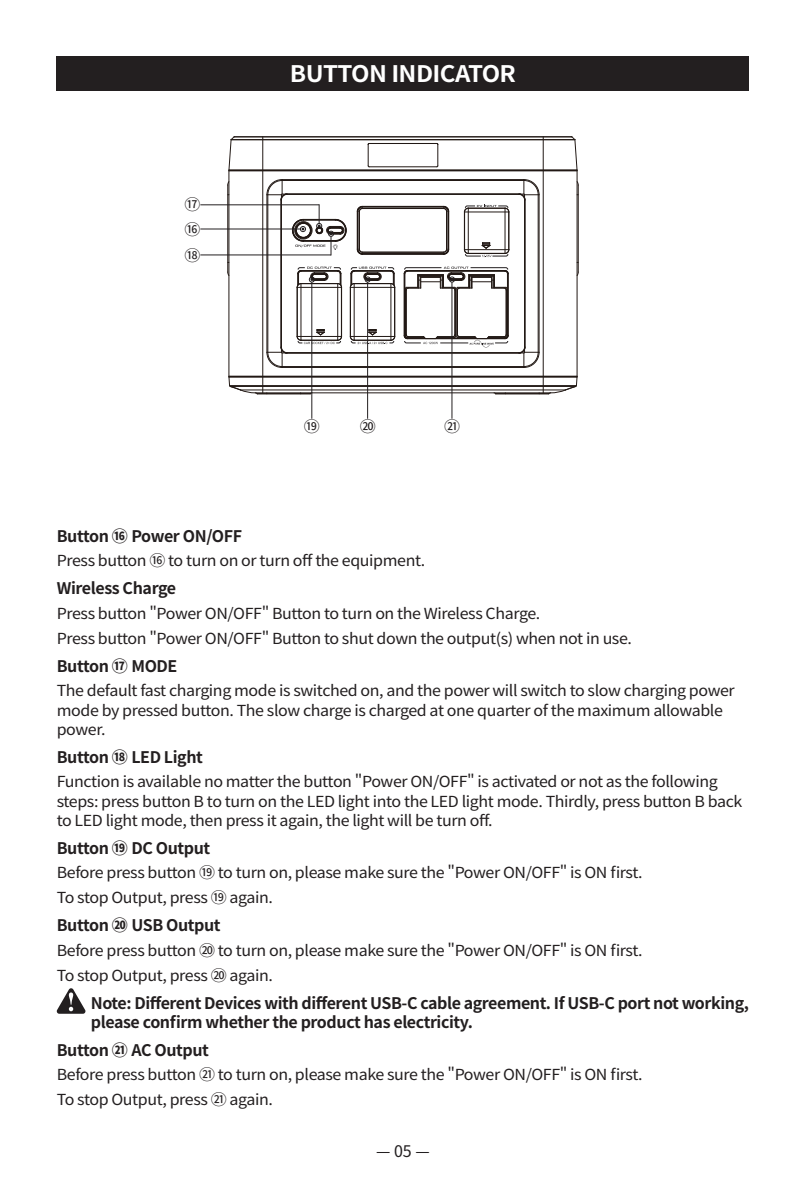
<style>
.page{position:relative;width:806px;height:1191px;background:#fff}
.page>*{position:absolute;margin:0;border:0;box-sizing:border-box;transform-origin:0 0}
.t1{font:700 22.8px "Source Han Sans CN";letter-spacing:-.025em;color:#fff;scale:1.05 1}
.t2{font:700 16px/19.2px "Source Han Sans CN";letter-spacing:-.025em;color:#231f20}
.t3{font:16px "Source Han Sans CN";color:#231f20}
.t4{font:15.2px/24.8px "Source Han Sans CN";letter-spacing:-.025em;color:#231f20;scale:1.05 1}
</style>
<div class="page">
<div style="left:57px;top:57px;width:691px;height:34px;background:#231f20"></div>
<svg style="left:56px;top:988px;width:30px;height:25px"></svg>
<hr style="left:227px;top:185px;width:1px;height:87px;background:#211814">
<hr style="left:228px;top:171px;width:1px;height:205px;background:#211814">
<hr style="left:262px;top:137px;width:1px;height:34px;background:#211814">
<hr style="left:262px;top:171px;width:1px;height:205px;background:#211814">
<hr style="left:266px;top:195px;width:1px;height:157px;background:#211814">
<hr style="left:267px;top:195px;width:1px;height:157px;background:#211814">
<hr style="left:257px;top:393px;width:53px;height:1px;background:#211814">
<hr style="left:495px;top:393px;width:53px;height:1px;background:#211814">
<hr style="left:280px;top:200px;width:1px;height:147px;background:#211814">
<hr style="left:281px;top:200px;width:1px;height:147px;background:#211814">
<hr style="left:255px;top:392px;width:295px;height:1px;background:#211814">
<hr style="left:240px;top:389px;width:325px;height:1px;background:#211814">
<hr style="left:230px;top:386px;width:345px;height:1px;background:#211814">
<hr style="left:229px;top:385px;width:347px;height:1px;background:#211814">
<hr style="left:229px;top:377px;width:347px;height:1px;background:#211814">
<hr style="left:229px;top:376px;width:347px;height:1px;background:#211814">
<hr style="left:282px;top:367px;width:241px;height:1px;background:#211814">
<hr style="left:282px;top:366px;width:241px;height:1px;background:#211814">
<hr style="left:287px;top:353px;width:231px;height:1px;background:#211814">
<hr style="left:287px;top:352px;width:231px;height:1px;background:#211814">
<hr style="left:356px;top:211px;width:1px;height:38px;background:#211814">
<hr style="left:357px;top:211px;width:1px;height:38px;background:#211814">
<hr style="left:359px;top:211px;width:1px;height:38px;background:#211814">
<hr style="left:362px;top:254px;width:81px;height:1px;background:#211814">
<hr style="left:362px;top:253px;width:81px;height:1px;background:#211814">
<hr style="left:362px;top:252px;width:81px;height:1px;background:#211814">
<hr style="left:446px;top:211px;width:1px;height:38px;background:#211814">
<hr style="left:447px;top:211px;width:1px;height:38px;background:#211814">
<hr style="left:448px;top:211px;width:1px;height:38px;background:#211814">
<hr style="left:362px;top:208px;width:81px;height:1px;background:#211814">
<hr style="left:362px;top:207px;width:81px;height:1px;background:#211814">
<hr style="left:362px;top:206px;width:81px;height:1px;background:#211814">
<hr style="left:464px;top:212px;width:1px;height:38px;background:#211814">
<hr style="left:467px;top:208px;width:1px;height:45px;background:#211814">
<hr style="left:287px;top:194px;width:231px;height:1px;background:#211814">
<hr style="left:282px;top:180px;width:241px;height:1px;background:#211814">
<hr style="left:282px;top:179px;width:241px;height:1px;background:#211814">
<hr style="left:504px;top:208px;width:1px;height:45px;background:#211814">
<hr style="left:229px;top:170px;width:347px;height:1px;background:#211814">
<hr style="left:369px;top:166px;width:67px;height:1px;background:#211814">
<hr style="left:508px;top:212px;width:1px;height:38px;background:#211814">
<hr style="left:524px;top:200px;width:1px;height:147px;background:#211814">
<hr style="left:369px;top:143px;width:67px;height:1px;background:#211814">
<hr style="left:231px;top:139px;width:343px;height:1px;background:#211814">
<hr style="left:234px;top:136px;width:337px;height:1px;background:#211814">
<hr style="left:537px;top:195px;width:1px;height:157px;background:#211814">
<hr style="left:538px;top:195px;width:1px;height:157px;background:#211814">
<hr style="left:542px;top:171px;width:1px;height:205px;background:#211814">
<hr style="left:542px;top:137px;width:1px;height:34px;background:#211814">
<hr style="left:576px;top:171px;width:1px;height:205px;background:#211814">
<hr style="left:577px;top:185px;width:1px;height:87px;background:#211814">
<svg style="left:266px;top:346px;width:21px;height:22px"></svg>
<svg style="left:228px;top:375px;width:39px;height:19px"></svg>
<svg style="left:227px;top:271px;width:3px;height:5px"></svg>
<svg style="left:228px;top:136px;width:7px;height:35px"></svg>
<svg style="left:356px;top:248px;width:7px;height:7px"></svg>
<svg style="left:356px;top:206px;width:7px;height:6px"></svg>
<svg style="left:367px;top:143px;width:2px;height:24px"></svg>
<svg style="left:518px;top:346px;width:21px;height:22px"></svg>
<svg style="left:538px;top:375px;width:39px;height:19px"></svg>
<svg style="left:442px;top:248px;width:7px;height:7px"></svg>
<svg style="left:442px;top:206px;width:7px;height:6px"></svg>
<svg style="left:436px;top:143px;width:2px;height:24px"></svg>
<svg style="left:518px;top:179px;width:21px;height:22px"></svg>
<svg style="left:570px;top:136px;width:7px;height:35px"></svg>
<svg style="left:463px;top:205px;width:46px;height:8px"></svg>
<svg style="left:463px;top:242px;width:46px;height:15px"></svg>
<svg style="left:200px;top:179px;width:147px;height:76px"></svg>
<svg style="left:296px;top:267px;width:46px;height:152px"></svg>
<svg style="left:349px;top:267px;width:46px;height:152px"></svg>
<svg style="left:403px;top:267px;width:105px;height:152px"></svg>
<hr style="left:200px;top:254px;width:131px;height:1px;background:#231f20">
<hr style="left:200px;top:204px;width:119px;height:1px;background:#231f20">
<p class="t4" style="left:184px;top:193px;width:17px">⑰</p>
<p class="t4" style="left:184px;top:217px;width:17px">⑯</p>
<p class="t4" style="left:184px;top:243px;width:17px">⑱</p>
<h1 class="t1" style="left:290px;top:61px;width:217px">BUTTON INDICATOR</h1>
<p class="t4" style="left:304px;top:414px;width:17px">⑲</p>
<p class="t4" style="left:359px;top:414px;width:17px">⑳</p>
<p class="t4" style="left:443px;top:414px;width:17px">㉑</p>
<p class="t2" style="left:57px;top:526px;width:187px">Button ⑯ Power ON/OFF</p>
<p class="t4" style="left:57px;top:548px;width:352px">Press button ⑯ to turn on or turn off the equipment.</p>
<p class="t2" style="left:57px;top:579px;width:121px">Wireless Charge</p>
<p class="t4" style="left:57px;top:601px;width:549px">Press button "Power ON/OFF" Button to turn on the Wireless Charge.<br>Press button "Power ON/OFF" Button to shut down the output(s) when not in use.</p>
<p class="t2" style="left:57px;top:656px;width:122px">Button ⑰ MODE</p>
<p class="t4" style="left:57px;top:681px;width:646px;line-height:19.2px">The default fast charging mode is switched on, and the power will switch to slow charging power mode by pressed button. The slow charge is charged at one quarter of the maximum allowable power.</p>
<p class="t2" style="left:57px;top:747px;width:148px">Button ⑱ LED Light</p>
<p class="t4" style="left:57px;top:772px;width:654px;line-height:19.2px">Function is available no matter the button "Power ON/OFF" is activated or not as the following steps: press button B to turn on the LED light into the LED light mode. Thirdly, press button B back to LED light mode, then press it again, the light will be turn off.</p>
<p class="t2" style="left:57px;top:838px;width:155px">Button ⑲ DC Output</p>
<p class="t4" style="left:57px;top:860px;width:559px">Before press button ⑲ to turn on, please make sure the "Power ON/OFF" is ON first.<br>To stop Output, press ⑲ again.</p>
<p class="t2" style="left:57px;top:916px;width:165px">Button ⑳ USB Output</p>
<p class="t4" style="left:57px;top:938px;width:559px">Before press button ⑳ to turn on, please make sure the "Power ON/OFF" is ON first.<br>To stop Output, press ⑳ again.</p>
<p class="t2" style="left:91px;top:993px;width:659px">Note: Different Devices with different USB-C cable agreement. If USB-C port not working, please confirm whether the product has electricity.</p>
<p class="t2" style="left:57px;top:1040px;width:154px">Button ㉑ AC Output</p>
<p class="t4" style="left:57px;top:1062px;width:559px">Before press button ㉑ to turn on, please make sure the "Power ON/OFF" is ON first.<br>To stop Output, press ㉑ again.</p>
<p class="t3" style="left:376px;top:1142px;width:55px">— 05 —</p>
</div>
